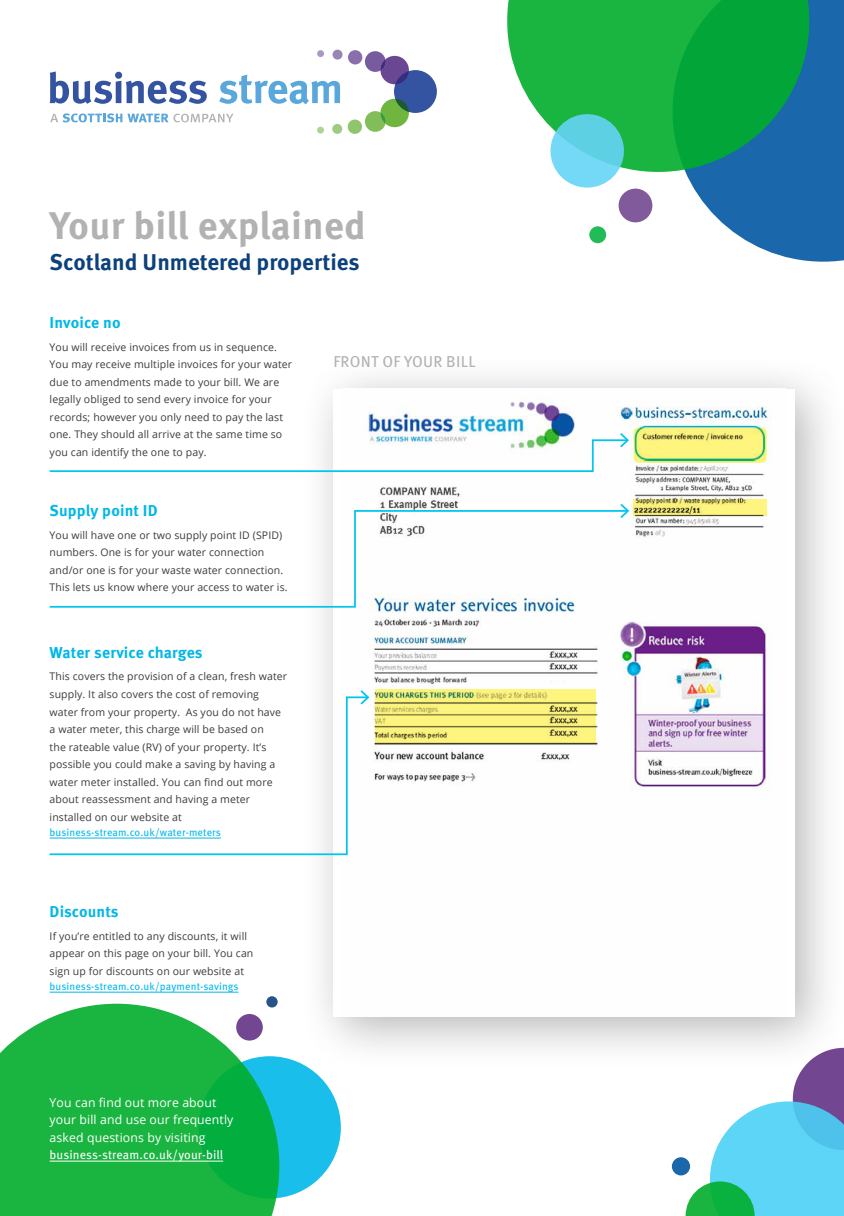
<style>
.page{position:relative;width:844px;height:1216px;background:#fff}
.page>*{position:absolute;margin:0;border:0;box-sizing:border-box;transform-origin:0 0}
.t1{font:700 38.5px "Meta Pro";letter-spacing:.005em;color:#b3b2b2}
.t2{font:700 22.75px "Meta Pro";color:#0d417c}
.t3{font:700 15.75px "Meta Pro";letter-spacing:.01em;color:#00b7e9}
.t4{font:15.75px "Meta Pro";letter-spacing:.015em;color:#b3b2b2}
.t5{font:12.25px/17.5px "Open Sans";letter-spacing:.01em;color:#fff}
.t6{font:12.25px "Meta Pro";letter-spacing:.005em;color:#fff}
.t7{font:10.5px/17.5px "Open Sans";letter-spacing:.01em;color:#3c3c3b}
.t8{font:10.5px "Meta Pro";letter-spacing:.005em;color:#00b7ee}
</style>
<div class="page">
<div style="left:198px;top:1056px;width:143px;height:142px;background:#1abeeb;border-radius:50%"></div>
<svg style="left:0;top:1003px;width:279px;height:212px;background:#2dbb56"></svg>
<div style="left:317px;top:50px;width:7px;height:7px;background:#aa99c3;border-radius:50%"></div>
<div style="left:332px;top:50px;width:10px;height:10px;background:#9984b6;border-radius:50%"></div>
<div style="left:348px;top:50px;width:14px;height:14px;background:#8970ab;border-radius:50%"></div>
<div style="left:317px;top:127px;width:7px;height:7px;background:#afd397;border-radius:50%"></div>
<div style="left:332px;top:124px;width:10px;height:10px;background:#a0cb83;border-radius:50%"></div>
<div style="left:347px;top:119px;width:15px;height:15px;background:#90c46d;border-radius:50%"></div>
<div style="left:394px;top:70px;width:43px;height:43px;background:#3454a2;border-radius:50%"></div>
<svg style="left:365px;top:51px;width:44px;height:33px"></svg>
<svg style="left:365px;top:99px;width:44px;height:33px"></svg>
<svg style="left:50px;top:71px;width:157px;height:33px"></svg>
<svg style="left:219px;top:75px;width:121px;height:29px"></svg>
<svg style="left:50px;top:113px;width:183px;height:9px"></svg>
<svg style="left:685px;top:0;width:158px;height:262px;fill:#1a68ab"></svg>
<svg style="left:507px;top:0;width:302px;height:172px;background:#23ad56"></svg>
<svg style="left:550px;top:114px;width:73px;height:74px;background:#69d5eb"></svg>
<div style="left:618px;top:189px;width:34px;height:33px;background:#815a9c;border-radius:50%"></div>
<div style="left:589px;top:226px;width:17px;height:17px;background:#21bc57;border-radius:50%"></div>
<svg style="left:685px;top:1071px;width:158px;height:144px"></svg>
<svg style="left:671px;top:1157px;width:19px;height:18px"></svg>
<svg style="left:236px;top:1013px;width:27px;height:27px"></svg>
<div style="left:266px;top:996px;width:11px;height:11px;background:#255489;border-radius:50%"></div>
<hr style="left:50px;top:1160px;width:173px;height:1px;background:#fff">
<div style="left:298px;top:354px;width:545px;height:717px;background:#000;opacity:.29"></div>
<div style="left:333px;top:389px;width:461px;height:627px;background:#fff"></div>
<img style="left:368px;top:398px;width:404px;height:392px">
<hr style="left:50px;top:991px;width:188px;height:1px;background:#00b7ee">
<svg style="left:49px;top:431px;width:581px;height:42px"></svg>
<svg style="left:49px;top:509px;width:580px;height:99px"></svg>
<svg style="left:618px;top:502px;width:12px;height:18px"></svg>
<svg style="left:49px;top:695px;width:321px;height:161px"></svg>
<svg style="left:358px;top:688px;width:12px;height:18px"></svg>
<svg style="left:632px;top:499px;width:134px;height:16px;background:#d8d06c"></svg>
<svg style="left:375px;top:689px;width:220px;height:55px;background:#e1db71"></svg>
<svg style="left:633px;top:427px;width:133px;height:36px;background:#dce47b"></svg>
<h1 class="t1" style="left:50px;top:201px;width:317px">Your bill explained</h1>
<h2 class="t2" style="left:50px;top:248px;width:311px">Scotland Unmetered properties</h2>
<h3 class="t3" style="left:50px;top:313px;width:73px">Invoice no</h3>
<p class="t7" style="left:50px;top:338px;width:244px">You will receive invoices from us in sequence.<br>You may receive multiple invoices for your water due to amendments made to your bill. We are legally obliged to send every invoice for your records; however you only need to pay the last one. They should all arrive at the same time so you can identify the one to pay.</p>
<h3 class="t3" style="left:50px;top:501px;width:109px">Supply point ID</h3>
<p class="t7" style="left:50px;top:526px;width:239px">You will have one or two supply point ID (SPID) numbers. One is for your water connection and/or one is for your waste water connection.<br>This lets us know where your access to water is.</p>
<h3 class="t3" style="left:50px;top:642px;width:154px">Water service charges</h3>
<p class="t7" style="left:50px;top:667px;width:239px">This covers the provision of a clean, fresh water supply. It also covers the cost of removing water from your property. As you do not have a water meter, this charge will be based on<br>the rateable value (RV) of your property. It’s possible you could make a saving by having a water meter installed. You can find out more about reassessment and having a meter installed on our website at</p>
<p class="t8" style="left:50px;top:826px;width:173px">business-stream.co.uk/water-meters</p>
<h3 class="t3" style="left:50px;top:901px;width:71px">Discounts</h3>
<p class="t7" style="left:50px;top:926px;width:205px">If you’re entitled to any discounts, it will appear on this page on your bill. You can sign up for discounts on our website at</p>
<p class="t8" style="left:50px;top:980px;width:190px">business-stream.co.uk/payment-savings</p>
<p class="t5" style="left:50px;top:1093px;width:185px">You can find out more about your bill and use our frequently asked questions by visiting</p>
<p class="t6" style="left:50px;top:1147px;width:175px">business-stream.co.uk/your-bill</p>
<h3 class="t4" style="left:333px;top:352px;width:144px">FRONT OF YOUR BILL</h3>
</div>
